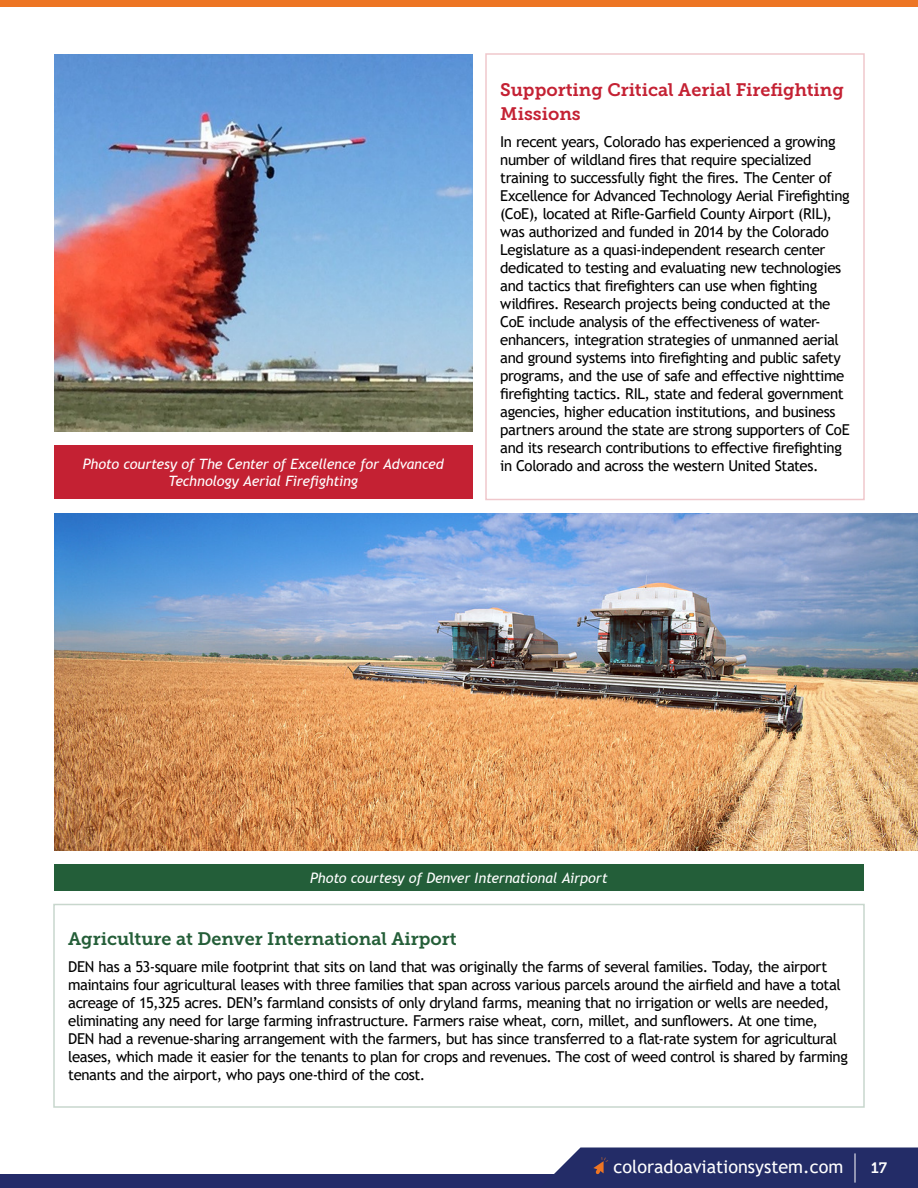
<style>
.page{position:relative;width:918px;height:1188px;background:#fff}
.page>*{position:absolute;margin:0;border:0;box-sizing:border-box;transform-origin:0 0}
.Subhead_White_2{font:18px/23.4px "Museo Slab 700";color:#c42133}
.Subhead_White_2-2{font:18px "Museo Slab 700";color:#245e38}
.t1{font:18px "Trebuchet MS";color:#fff}
.Normal_White{font:15px/18px "Trebuchet MS";letter-spacing:-.025em;color:#000}
.t2{font:15px "Museo Slab 700";color:#fff}
.Caption_2_White{font:italic 14.25px/17.1px "Trebuchet MS";letter-spacing:-.01em;color:#fff;text-align:center}
</style>
<div class="page">
<div style="left:0;top:1174px;width:918px;height:14px;background:#242b69"></div>
<div style="left:554px;top:1148px;width:364px;height:35px;background:#232c67"></div>
<div style="left:0;top:0;width:918px;height:7px;background:#ed7524"></div>
<img style="left:54px;top:54px;width:418px;height:378px">
<div style="left:485px;top:53px;width:380px;height:447px;border:2px solid #f0c8cc"></div>
<div style="left:53px;top:904px;width:812px;height:204px;border:2px solid #c8d7cd"></div>
<img style="left:54px;top:513px;width:864px;height:337px">
<div style="left:54px;top:864px;width:810px;height:27px;background:#235e39"></div>
<div style="left:54px;top:446px;width:418px;height:54px;background:#c42133"></div>
<p class="Caption_2_White" style="left:83px;top:456px;width:362px">Photo courtesy of The Center of Excellence for Advanced<br>Technology Aerial Firefighting</p>
<p class="Subhead_White_2" style="left:500px;top:79px;width:345px">Supporting Critical Aerial Firefighting<br>Missions</p>
<p class="Normal_White" style="left:500px;top:132px;width:351px">In recent years, Colorado has experienced a growing number of wildland fires that require specialized training to successfully fight the fires. The Center of Excellence for Advanced Technology Aerial Firefighting (CoE), located at Rifle-Garfield County Airport (RIL), was authorized and funded in 2014 by the Colorado Legislature as a quasi-independent research center dedicated to testing and evaluating new technologies and tactics that firefighters can use when fighting wildfires. Research projects being conducted at the CoE include analysis of the effectiveness of water&shy;enhancers, integration strategies of unmanned aerial and ground systems into firefighting and public safety programs, and the use of safe and effective nighttime firefighting tactics. RIL, state and federal government agencies, higher education institutions, and business partners around the state are strong supporters of CoE and its research contributions to effective firefighting in Colorado and across the western United States.</p>
<p class="Caption_2_White" style="left:310px;top:869px;width:299px">Photo courtesy of Denver International Airport</p>
<p class="Subhead_White_2-2" style="left:68px;top:929px;width:390px">Agriculture at Denver International Airport</p>
<p class="Normal_White" style="left:68px;top:958px;width:781px">DEN has a 53-square mile footprint that sits on land that was originally the farms of several families. Today, the airport maintains four agricultural leases with three families that span across various parcels around the airfield and have a total acreage of 15,325 acres. DEN’s farmland consists of only dryland farms, meaning that no irrigation or wells are needed, eliminating any need for large farming infrastructure. Farmers raise wheat, corn, millet, and sunflowers. At one time,<br>DEN had a revenue-sharing arrangement with the farmers, but has since transferred to a flat-rate system for agricultural leases, which made it easier for the tenants to plan for crops and revenues. The cost of weed control is shared by farming tenants and the airport, who pays one-third of the cost.</p>
<p class="t1" style="left:614px;top:1156px;width:231px">coloradoaviationsystem.com</p>
<p class="t2" style="left:871px;top:1160px;width:17px">17</p>
</div>
